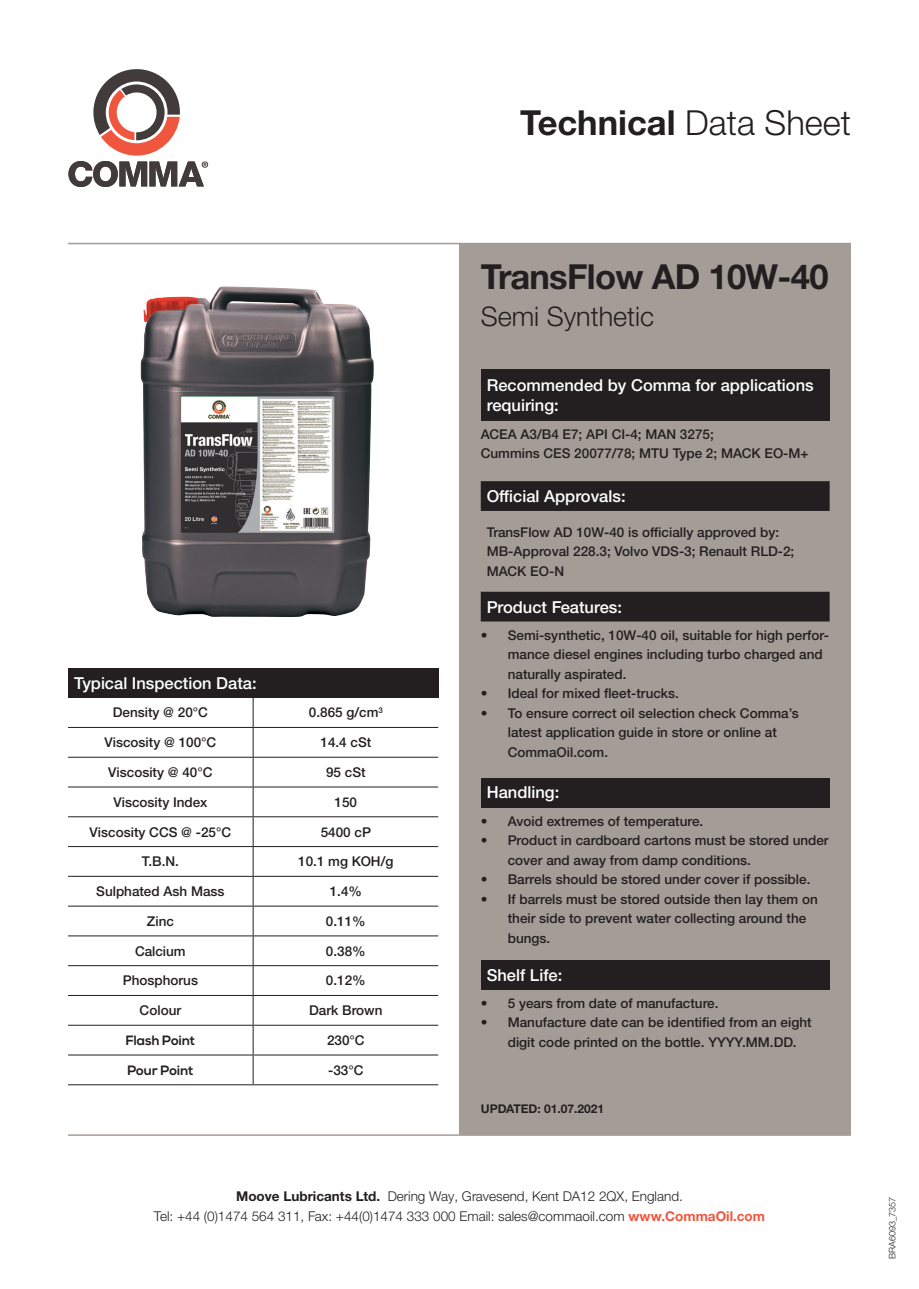
<style>
.page{position:relative;width:919px;height:1289px;background:#fff}
.page>*{position:absolute;margin:0;border:0;box-sizing:border-box;transform-origin:0 0}
.t1{font:700 34.5px "Helvetica Neue LTW1 G";color:#231f20}
.t2{font:700 34.5px "Helvetica Neue LTW1 G";letter-spacing:-.02em;color:#231f20}
.t3{font:300 27px "Helvetica Neue LTW1 G";color:#231f20}
.t4{font:500 16.5px/19.8px "Helvetica Neue LTW1 G";color:#fff}
.t5{font:500 13.5px/19.5px "Helvetica Neue LTW1 G";color:#231f20}
.t6{font:300 13.5px "Helvetica Neue LTW1 G";color:#231f20}
.t7{font:700 13.5px "Nexa";color:#231f20}
.t8{font:700 12px "Helvetica Neue LTW1 G";color:#231f20}
.t9{font:300 9px "Helvetica Neue LTW1 G";color:#231f20}
.s1{font-weight:300}
.s2{font-weight:700}
.s3{font-weight:700;color:#f0563e}
</style>
<div class="page">
<svg style="left:68px;top:69px;width:140px;height:118px"></svg>
<hr style="left:68px;top:243px;width:782px;height:1px;background:#a49d97">
<hr style="left:68px;top:1134px;width:782px;height:1px;background:#a49d97">
<div style="left:459px;top:243px;width:391px;height:891px;background:#a49d97"></div>
<div style="left:480px;top:370px;width:349px;height:51px;background:#231f20"></div>
<svg style="left:480px;top:481px;width:349px;height:140px"></svg>
<div style="left:480px;top:777px;width:349px;height:30px;background:#231f20"></div>
<div style="left:480px;top:959px;width:349px;height:30px;background:#231f20"></div>
<div style="left:68px;top:668px;width:370px;height:29px;background:#231f20"></div>
<hr style="left:253px;top:697px;width:1px;height:30px;background:#231f20">
<hr style="left:68px;top:727px;width:185px;height:1px;background:#231f20">
<hr style="left:253px;top:727px;width:185px;height:1px;background:#231f20">
<hr style="left:68px;top:756px;width:185px;height:1px;background:#231f20">
<hr style="left:253px;top:756px;width:185px;height:1px;background:#231f20">
<hr style="left:68px;top:786px;width:185px;height:1px;background:#231f20">
<hr style="left:253px;top:786px;width:185px;height:1px;background:#231f20">
<hr style="left:68px;top:816px;width:185px;height:1px;background:#231f20">
<hr style="left:253px;top:816px;width:185px;height:1px;background:#231f20">
<hr style="left:68px;top:846px;width:185px;height:1px;background:#231f20">
<hr style="left:253px;top:846px;width:185px;height:1px;background:#231f20">
<hr style="left:68px;top:876px;width:185px;height:1px;background:#231f20">
<hr style="left:253px;top:876px;width:185px;height:1px;background:#231f20">
<hr style="left:68px;top:905px;width:185px;height:1px;background:#231f20">
<hr style="left:253px;top:905px;width:185px;height:1px;background:#231f20">
<hr style="left:68px;top:935px;width:185px;height:1px;background:#231f20">
<hr style="left:253px;top:935px;width:185px;height:1px;background:#231f20">
<hr style="left:68px;top:965px;width:185px;height:1px;background:#231f20">
<hr style="left:253px;top:965px;width:185px;height:1px;background:#231f20">
<hr style="left:68px;top:995px;width:185px;height:1px;background:#231f20">
<hr style="left:253px;top:995px;width:185px;height:1px;background:#231f20">
<hr style="left:68px;top:1024px;width:185px;height:1px;background:#231f20">
<hr style="left:253px;top:1024px;width:185px;height:1px;background:#231f20">
<hr style="left:68px;top:1054px;width:185px;height:1px;background:#231f20">
<hr style="left:253px;top:1054px;width:185px;height:1px;background:#231f20">
<svg style="left:253px;top:727px;width:1px;height:357px"></svg>
<hr style="left:68px;top:1084px;width:185px;height:1px;background:#231f20">
<hr style="left:253px;top:1084px;width:185px;height:1px;background:#231f20">
<img style="left:141px;top:287px;width:233px;height:330px">
<p class="t1" style="left:520px;top:102px;width:332px">Technical <span class="s1">Data Sheet</span></p>
<p class="t4" style="left:74px;top:673px;width:184px">Typical Inspection Data:</p>
<p class="t5" style="left:113px;top:702px;width:97px">Density @ 20°C</p>
<p class="t5" style="left:309px;top:702px;width:75px">0.865 g/cm<sup>3</sup></p>
<p class="t5" style="left:104px;top:732px;width:113px">Viscosity @ 100°C</p>
<p class="t5" style="left:320px;top:732px;width:52px">14.4 cSt</p>
<p class="t5" style="left:108px;top:762px;width:106px">Viscosity @ 40°C</p>
<p class="t5" style="left:326px;top:762px;width:41px">95 cSt</p>
<p class="t5" style="left:113px;top:792px;width:95px">Viscosity Index</p>
<p class="t5" style="left:334px;top:792px;width:24px">150</p>
<p class="t5" style="left:89px;top:822px;width:143px">Viscosity CCS @ -25°C</p>
<p class="t5" style="left:321px;top:822px;width:52px">5400 cP</p>
<p class="t5" style="left:142px;top:851px;width:39px">T.B.N.</p>
<p class="t5" style="left:298px;top:851px;width:97px">10.1 mg KOH/g</p>
<p class="t5" style="left:96px;top:881px;width:130px">Sulphated Ash Mass</p>
<p class="t5" style="left:330px;top:881px;width:34px">1.4%</p>
<p class="t5" style="left:147px;top:911px;width:29px">Zinc</p>
<p class="t5" style="left:326px;top:911px;width:41px">0.11%</p>
<p class="t5" style="left:135px;top:941px;width:52px">Calcium</p>
<p class="t5" style="left:326px;top:941px;width:41px">0.38%</p>
<p class="t5" style="left:123px;top:970px;width:77px">Phosphorus</p>
<p class="t5" style="left:326px;top:970px;width:41px">0.12%</p>
<p class="t5" style="left:140px;top:1000px;width:43px">Colour</p>
<p class="t5" style="left:309px;top:1000px;width:75px">Dark Brown</p>
<p class="t7" style="left:126px;top:1032px;width:71px">Flash Point</p>
<p class="t5" style="left:327px;top:1030px;width:39px">230°C</p>
<p class="t7" style="left:127px;top:1062px;width:68px">Pour Point</p>
<p class="t5" style="left:328px;top:1060px;width:37px">-33°C</p>
<p class="t2" style="left:480px;top:255px;width:349px">TransFlow AD 10W-40</p>
<p class="t3" style="left:480px;top:300px;width:175px">Semi Synthetic</p>
<p class="t4" style="left:486px;top:375px;width:328px">Recommended by Comma for applications requiring:</p>
<p class="t5" style="left:480px;top:424px;width:329px">ACEA A3/B4 E7; API CI-4; MAN 3275;<br>Cummins CES 20077/78; MTU Type 2; MACK EO-M+</p>
<p class="t4" style="left:486px;top:486px;width:140px">Official Approvals:</p>
<p class="t5" style="left:486px;top:522px;width:294px">TransFlow AD 10W-40 is officially approved by:</p>
<p class="t5" style="left:486px;top:541px;width:309px">MB-Approval 228.3; Volvo VDS-3; Renault RLD-2;<br>MACK EO-N</p>
<p class="t4" style="left:486px;top:596px;width:137px">Product Features:</p>
<p class="t5" style="left:507px;top:625px;width:323px;text-indent:-27px">• Semi-synthetic, 10W-40 oil, suitable for high perfor&shy;mance diesel engines including turbo charged and naturally aspirated.</p>
<p class="t5" style="left:480px;top:683px;width:200px">• Ideal for mixed fleet-trucks.</p>
<p class="t5" style="left:507px;top:703px;width:292px;text-indent:-27px">• To ensure correct oil selection check Comma’s latest application guide in store or online at<br>CommaOil.com.</p>
<p class="t4" style="left:486px;top:782px;width:74px">Handling:</p>
<p class="t5" style="left:480px;top:811px;width:224px">• Avoid extremes of temperature.</p>
<p class="t5" style="left:507px;top:830px;width:322px;text-indent:-27px">• Product in cardboard cartons must be stored under cover and away from damp conditions.</p>
<p class="t5" style="left:480px;top:869px;width:331px">• Barrels should be stored under cover if possible.</p>
<p class="t5" style="left:507px;top:889px;width:311px;text-indent:-27px">• If barrels must be stored outside then lay them on their side to prevent water collecting around the bungs.</p>
<p class="t4" style="left:486px;top:964px;width:77px">Shelf Life:</p>
<p class="t5" style="left:480px;top:993px;width:239px">• 5 years from date of manufacture.</p>
<p class="t5" style="left:507px;top:1012px;width:305px;text-indent:-27px">• Manufacture date can be identified from an eight digit code printed on the bottle. YYYY.MM.DD.</p>
<p class="t8" style="left:480px;top:1101px;width:125px">UPDATED: 01.07.2021</p>
<p class="t6" style="left:236px;top:1187px;width:448px"><span class="s2">Moove Lubricants Ltd.</span> Dering Way, Gravesend, Kent DA12 2QX, England.</p>
<p class="t6" style="left:154px;top:1207px;width:612px">Tel: +44 (0)1474 564 311, Fax: +44(0)1474 333 000 Email: sales@commaoil.com <span class="s3">www.CommaOil.com</span></p>
<p class="t9" style="left:886px;top:1258px;width:64px;rotate:-90deg">BRA6093_7357</p>
</div>
